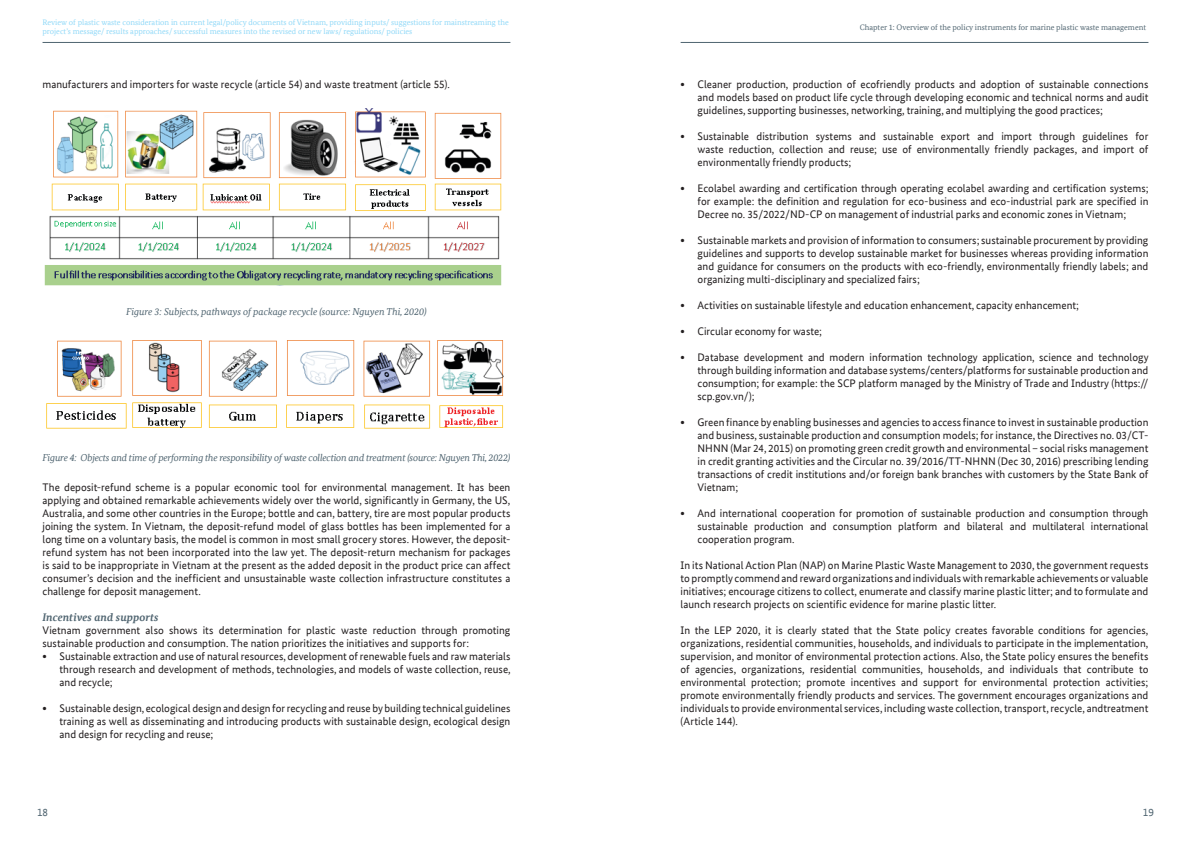
<style>
.page{position:relative;width:1191px;height:842px;background:#fff}
.page>*{position:absolute;margin:0;border:0;box-sizing:border-box;transform-origin:0 0}
.Copytext{font:11px/13px "Bundes Sans Office";color:#231f20;text-align:justify}
.Sub_Heading_level_2{font:italic 700 11px "Bundes Serif Office";letter-spacing:.005em;color:#4f6470}
.t1{font:11px "Bundes Sans Office";color:#4f6470}
.Chart_photo_descript{font:italic 10px "Bundes Serif Office";letter-spacing:-.015em;color:#4f6470}
.t2{font:8px/9.6px "Bundes Serif Office";color:#8ed8f8}
.t3{font:8px "Bundes Serif Office";color:#4f6470}
.s1{font-weight:700}
</style>
<div class="page">
<hr style="left:43px;top:42px;width:467px;height:1px;background:#4f6470">
<hr style="left:680px;top:42px;width:468px;height:1px;background:#4f6470">
<img style="left:44px;top:108px;width:458px;height:177px">
<img style="left:46px;top:340px;width:458px;height:89px">
<p class="t2" style="left:43px;top:17px;width:468px">Review of plastic waste consideration in current legal/policy documents of Vietnam, providing inputs/ suggestions for mainstreaming the project’s message/ results approaches/ successful measures into the revised or new laws/ regulations/ policies</p>
<p class="t3" style="left:860px;top:22px;width:288px">Chapter 1: Overview of the policy instruments for marine plastic waste management</p>
<p class="Copytext" style="left:43px;top:78px;width:409px">manufacturers and importers for waste recycle (article 54) and waste treatment (article 55).</p>
<p class="Chart_photo_descript" style="left:126px;top:306px;width:302px">Figure 3: Subjects, pathways of package recycle (source: Nguyen Thi, 2020)</p>
<p class="Chart_photo_descript" style="left:43px;top:452px;width:469px">Figure 4: Objects and time of performing the responsibility of waste collection and treatment (source: Nguyen Thi, 2022)</p>
<p class="Copytext" style="left:43px;top:481px;width:469px">The deposit-refund scheme is a popular economic tool for environmental management. It has been applying and obtained remarkable achievements widely over the world, significantly in Germany, the US, Australia, and some other countries in the Europe; bottle and can, battery, tire are most popular products joining the system. In Vietnam, the deposit-refund model of glass bottles has been implemented for a long time on a voluntary basis, the model is common in most small grocery stores. However, the deposit&shy;refund system has not been incorporated into the law yet. The deposit-return mechanism for packages is said to be inappropriate in Vietnam at the present as the added deposit in the product price can affect consumer’s decision and the inefficient and unsustainable waste collection infrastructure constitutes a challenge for deposit management.</p>
<p class="Sub_Heading_level_2" style="left:43px;top:611px;width:118px">Incentives and supports</p>
<p class="Copytext" style="left:43px;top:624px;width:469px">Vietnam government also shows its determination for plastic waste reduction through promoting sustainable production and consumption. The nation prioritizes the initiatives and supports for:</p>
<p class="Copytext" style="left:60px;top:650px;width:452px;text-indent:-17px"><span class="s1">•</span> Sustainable extraction and use of natural resources, development of renewable fuels and raw materials through research and development of methods, technologies, and models of waste collection, reuse, and recycle;</p>
<p class="Copytext" style="left:60px;top:702px;width:452px;text-indent:-17px"><span class="s1">•</span> Sustainable design, ecological design and design for recycling and reuse by building technical guidelines training as well as disseminating and introducing products with sustainable design, ecological design and design for recycling and reuse;</p>
<p class="Copytext" style="left:697px;top:78px;width:452px;text-indent:-17px"><span class="s1">•</span> Cleaner production, production of ecofriendly products and adoption of sustainable connections and models based on product life cycle through developing economic and technical norms and audit guidelines, supporting businesses, networking, training, and multiplying the good practices;</p>
<p class="Copytext" style="left:697px;top:130px;width:452px;text-indent:-17px"><span class="s1">•</span> Sustainable distribution systems and sustainable export and import through guidelines for waste reduction, collection and reuse; use of environmentally friendly packages, and import of environmentally friendly products;</p>
<p class="Copytext" style="left:697px;top:182px;width:452px;text-indent:-17px"><span class="s1">•</span> Ecolabel awarding and certification through operating ecolabel awarding and certification systems; for example: the definition and regulation for eco-business and eco-industrial park are specified in Decree no. 35/2022/ND-CP on management of industrial parks and economic zones in Vietnam;</p>
<p class="Copytext" style="left:697px;top:234px;width:452px;text-indent:-17px"><span class="s1">•</span> Sustainable markets and provision of information to consumers; sustainable procurement by providing guidelines and supports to develop sustainable market for businesses whereas providing information and guidance for consumers on the products with eco-friendly, environmentally friendly labels; and organizing multi-disciplinary and specialized fairs;</p>
<p class="Copytext" style="left:680px;top:299px;width:400px"><span class="s1">•</span> Activities on sustainable lifestyle and education enhancement, capacity enhancement;</p>
<p class="Copytext" style="left:680px;top:325px;width:143px"><span class="s1">•</span> Circular economy for waste;</p>
<p class="Copytext" style="left:697px;top:351px;width:452px;text-indent:-17px"><span class="s1">•</span> Database development and modern information technology application, science and technology through building information and database systems/centers/platforms for sustainable production and consumption; for example: the SCP platform managed by the Ministry of Trade and Industry (https:// scp.gov.vn/);</p>
<p class="Copytext" style="left:697px;top:416px;width:452px;text-indent:-17px"><span class="s1">•</span> Green finance by enabling businesses and agencies to access finance to invest in sustainable production and business, sustainable production and consumption models; for instance, the Directives no. 03/CT-NHNN (Mar 24, 2015) on promoting green credit growth and environmental – social risks management in credit granting activities and the Circular no. 39/2016/TT-NHNN (Dec 30, 2016) prescribing lending transactions of credit institutions and/or foreign bank branches with customers by the State Bank of Vietnam;</p>
<p class="Copytext" style="left:697px;top:507px;width:452px;text-indent:-17px"><span class="s1">•</span> And international cooperation for promotion of sustainable production and consumption through sustainable production and consumption platform and bilateral and multilateral international cooperation program.</p>
<p class="Copytext" style="left:680px;top:559px;width:469px">In its National Action Plan (NAP) on Marine Plastic Waste Management to 2030, the government requests to promptly commend and reward organizations and individuals with remarkable achievements or valuable initiatives; encourage citizens to collect, enumerate and classify marine plastic litter; and to formulate and launch research projects on scientific evidence for marine plastic litter.</p>
<p class="Copytext" style="left:680px;top:624px;width:469px">In the LEP 2020, it is clearly stated that the State policy creates favorable conditions for agencies, organizations, residential communities, households, and individuals to participate in the implementation, supervision, and monitor of environmental protection actions. Also, the State policy ensures the benefits of agencies, organizations, residential communities, households, and individuals that contribute to environmental protection; promote incentives and support for environmental protection activities; promote environmentally friendly products and services. The government encourages organizations and individuals to provide environmental services, including waste collection, transport, recycle, andtreatment (Article 144).</p>
<p class="t1" style="left:37px;top:806px;width:13px">18</p>
<p class="t1" style="left:1142px;top:806px;width:13px">19</p>
</div>
